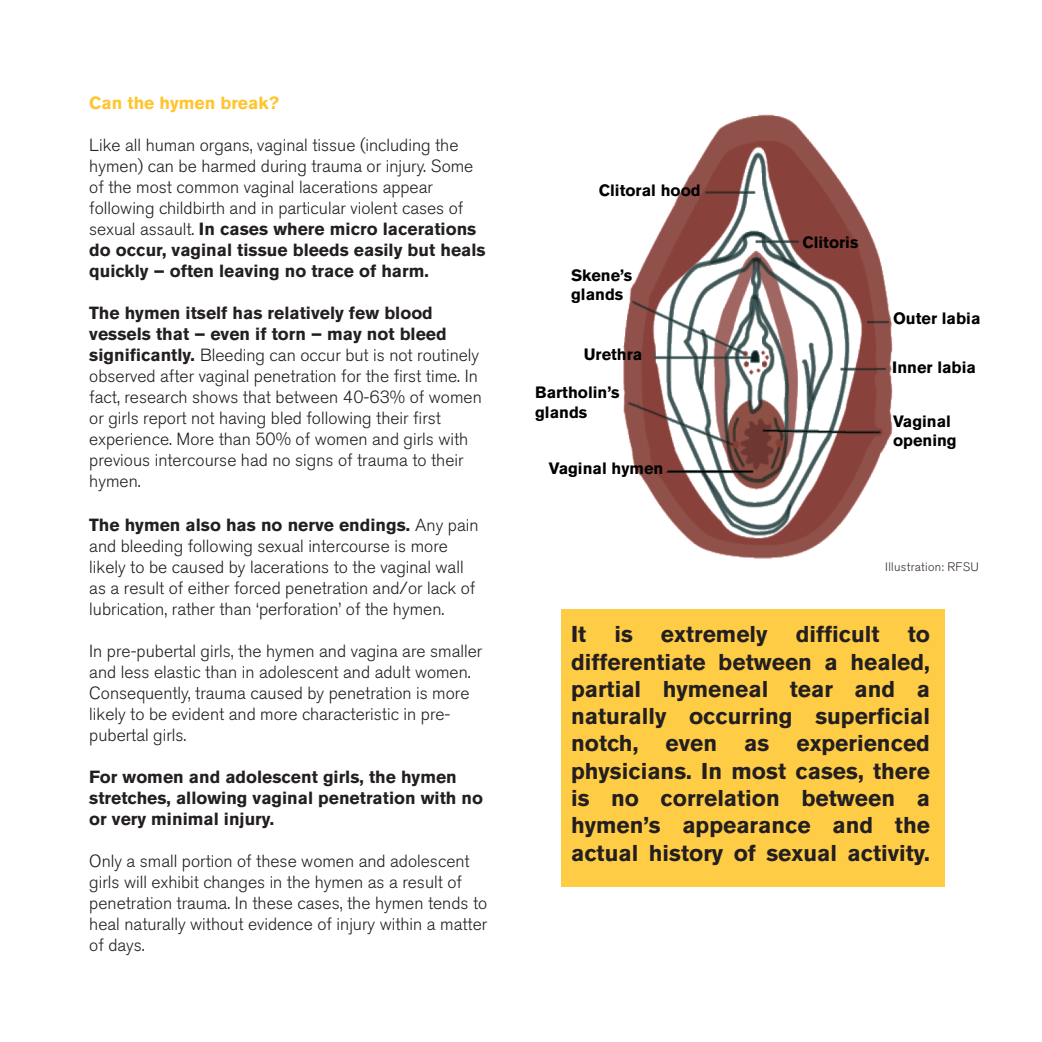
<style>
.page{position:relative;width:1042px;height:1042px;background:#fff}
.page>*{position:absolute;margin:0;border:0;box-sizing:border-box;transform-origin:0 0}
.t1{font:700 22.75px/27.3px "Akzidenz Grotesk Std";color:#231f20;text-align:justify}
.t2{font:300 17.5px/21px "Akzidenz Grotesk Std";color:#231f20}
.t3{font:700 17.5px/21px "Akzidenz Grotesk Std";color:#231f20}
.t4{font:700 17.5px "Akzidenz Grotesk Std";color:#ffc52d}
.t5{font:700 16.28px/19.6px "Akzidenz Grotesk Std";color:#000}
.photo_credit{font:300 12.25px "Akzidenz Grotesk Std";letter-spacing:.03em;color:#372d2c}
.s1{font-weight:700}
</style>
<div class="page">
<div style="left:561px;top:609px;width:384px;height:277px;background:#ffcc46"></div>
<img style="left:623px;top:114px;width:270px;height:445px">
<p class="t4" style="left:89px;top:93px;width:191px">Can the hymen break?</p>
<p class="t2" style="left:89px;top:135px;width:398px">Like all human organs, vaginal tissue (including the hymen) can be harmed during trauma or injury. Some of the most common vaginal lacerations appear following childbirth and in particular violent cases of sexual assault. <span class="s1">In cases where micro lacerations do occur, vaginal tissue bleeds easily but heals quickly – often leaving no trace of harm.</span></p>
<p class="t2" style="left:89px;top:303px;width:394px"><span class="s1">The hymen itself has relatively few blood vessels that – even if torn – may not bleed significantly.</span> Bleeding can occur but is not routinely observed after vaginal penetration for the first time. In fact, research shows that between 40-63% of women or girls report not having bled following their first experience. More than 50% of women and girls with previous intercourse had no signs of trauma to their hymen.</p>
<p class="t2" style="left:89px;top:515px;width:391px"><span class="s1">The hymen also has no nerve endings.</span> Any pain and bleeding following sexual intercourse is more likely to be caused by lacerations to the vaginal wall as a result of either forced penetration and/or lack of lubrication, rather than ‘perforation’ of the hymen.</p>
<p class="t2" style="left:89px;top:641px;width:394px">In pre-pubertal girls, the hymen and vagina are smaller and less elastic than in adolescent and adult women.<br>Consequently, trauma caused by penetration is more likely to be evident and more characteristic in pre&shy;pubertal girls.</p>
<p class="t3" style="left:89px;top:767px;width:395px">For women and adolescent girls, the hymen stretches, allowing vaginal penetration with no or very minimal injury.</p>
<p class="t2" style="left:89px;top:851px;width:399px">Only a small portion of these women and adolescent girls will exhibit changes in the hymen as a result of penetration trauma. In these cases, the hymen tends to heal naturally without evidence of injury within a matter of days.</p>
<p class="t5" style="left:599px;top:180px;width:103px">Clitoral hood</p>
<p class="t5" style="left:571px;top:265px;width:63px">Skene’s glands</p>
<p class="t5" style="left:584px;top:344px;width:60px">Urethra</p>
<p class="t5" style="left:535px;top:383px;width:86px">Bartholin’s glands</p>
<p class="t5" style="left:549px;top:459px;width:116px">Vaginal hymen</p>
<p class="t5" style="left:802px;top:233px;width:58px">Clitoris</p>
<p class="t5" style="left:893px;top:309px;width:89px">Outer labia</p>
<p class="t5" style="left:892px;top:358px;width:85px">Inner labia</p>
<p class="t5" style="left:893px;top:411px;width:65px">Vaginal opening</p>
<p class="photo_credit" style="left:885px;top:560px;width:95px">Illustration: RFSU</p>
<p class="t1" style="left:571px;top:621px;width:360px">It is extremely difficult to differentiate between a healed, partial hymeneal tear and a naturally occurring superficial notch, even as experienced physicians. In most cases, there is no correlation between a hymen’s appearance and the actual history of sexual activity.</p>
</div>
